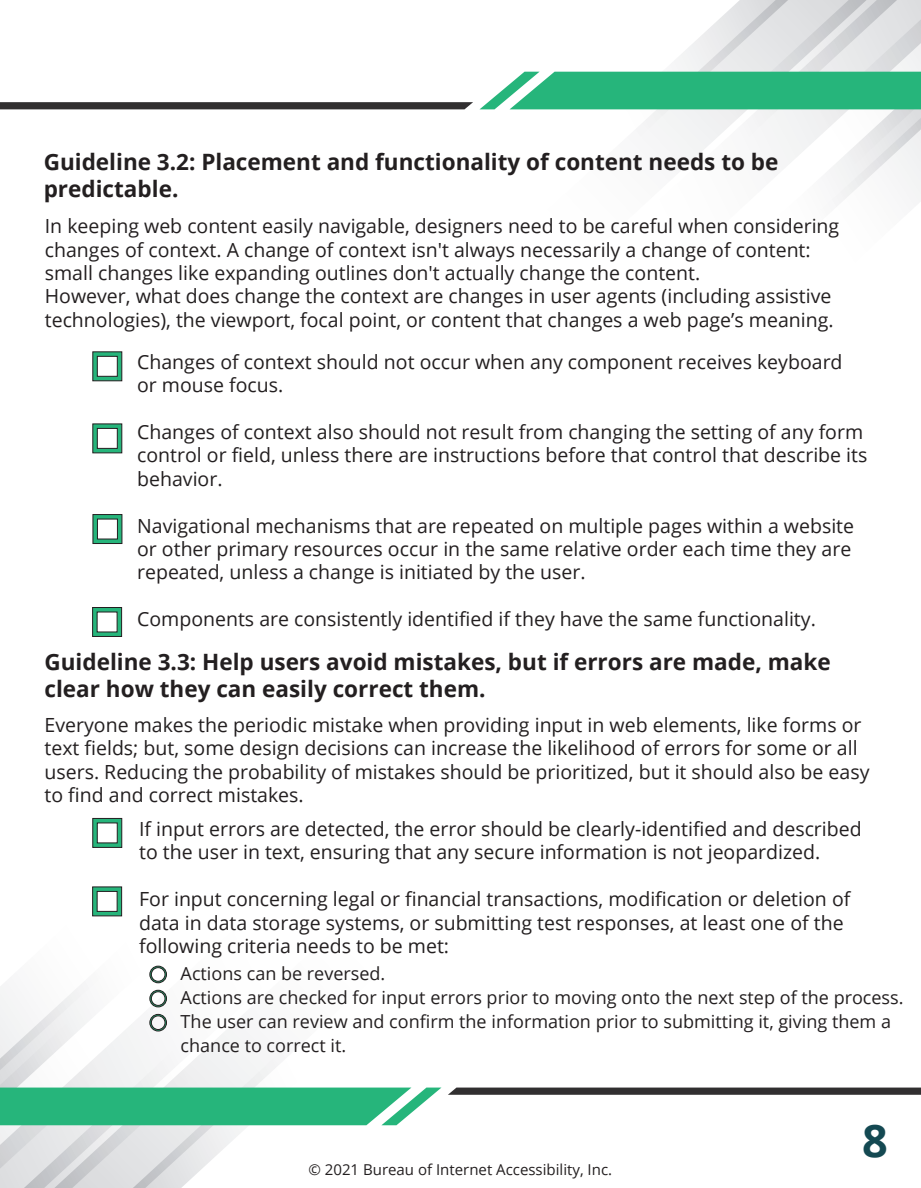
<style>
.page{position:relative;width:921px;height:1188px;background:#fff}
.page>*{position:absolute;margin:0;border:0;box-sizing:border-box;transform-origin:0 0}
.t1{font:700 45px "Open Sans";color:#144952}
.t2{font:700 22.5px/27px "Open Sans";color:#231f20}
.t3{font:19.5px/23.4px "Open Sans";color:#231f20}
.t4{font:18px/24px "Open Sans";color:#231f20}
.t5{font:15px "Open Sans";color:#231f20}
</style>
<div class="page">
<svg style="left:0;top:102px;width:473px;height:7px;background:#373536"></svg>
<svg style="left:479px;top:0;width:441px;height:203px"></svg>
<svg style="left:92px;top:351px;width:30px;height:31px"></svg>
<svg style="left:92px;top:423px;width:30px;height:31px"></svg>
<svg style="left:92px;top:514px;width:31px;height:30px"></svg>
<svg style="left:92px;top:607px;width:30px;height:30px"></svg>
<svg style="left:92px;top:818px;width:30px;height:30px"></svg>
<svg style="left:92px;top:886px;width:30px;height:31px"></svg>
<svg style="left:448px;top:1088px;width:472px;height:7px;background:#383637"></svg>
<svg style="left:0;top:965px;width:441px;height:223px"></svg>
<p class="t2" style="left:44px;top:148px;width:736px">Guideline 3.2: Placement and functionality of content needs to be predictable.</p>
<p class="t3" style="left:45px;top:214px;width:795px">In keeping web content easily navigable, designers need to be careful when considering changes of context. A change of context isn't always necessarily a change of content: small changes like expanding outlines don't actually change the content.<br>However, what does change the context are changes in user agents (including assistive technologies), the viewport, focal point, or content that changes a web page’s meaning.</p>
<p class="t3" style="left:137px;top:349px;width:706px">Changes of context should not occur when any component receives keyboard or mouse focus.</p>
<p class="t3" style="left:137px;top:420px;width:731px">Changes of context also should not result from changing the setting of any form control or field, unless there are instructions before that control that describe its behavior.</p>
<p class="t3" style="left:137px;top:513px;width:718px">Navigational mechanisms that are repeated on multiple pages within a website or other primary resources occur in the same relative order each time they are repeated, unless a change is initiated by the user.</p>
<p class="t3" style="left:137px;top:607px;width:680px">Components are consistently identified if they have the same functionality.</p>
<p class="t2" style="left:44px;top:648px;width:787px">Guideline 3.3: Help users avoid mistakes, but if errors are made, make clear how they can easily correct them.</p>
<p class="t3" style="left:44px;top:712px;width:826px">Everyone makes the periodic mistake when providing input in web elements, like forms or text fields; but, some design decisions can increase the likelihood of errors for some or all users. Reducing the probability of mistakes should be prioritized, but it should also be easy to find and correct mistakes.</p>
<p class="t3" style="left:139px;top:817px;width:723px">If input errors are detected, the error should be clearly-identified and described to the user in text, ensuring that any secure information is not jeopardized.</p>
<p class="t3" style="left:139px;top:887px;width:712px">For input concerning legal or financial transactions, modification or deletion of data in data storage systems, or submitting test responses, at least one of the following criteria needs to be met:</p>
<p class="t4" style="left:180px;top:961px;width:724px">Actions can be reversed.<br>Actions are checked for input errors prior to moving onto the next step of the process.<br>The user can review and confirm the information prior to submitting it, giving them a chance to correct it.</p>
<p class="t5" style="left:308px;top:1159px;width:305px">© 2021 Bureau of Internet Accessibility, Inc.</p>
<h1 class="t1" style="left:862px;top:1109px;width:27px">8</h1>
</div>
